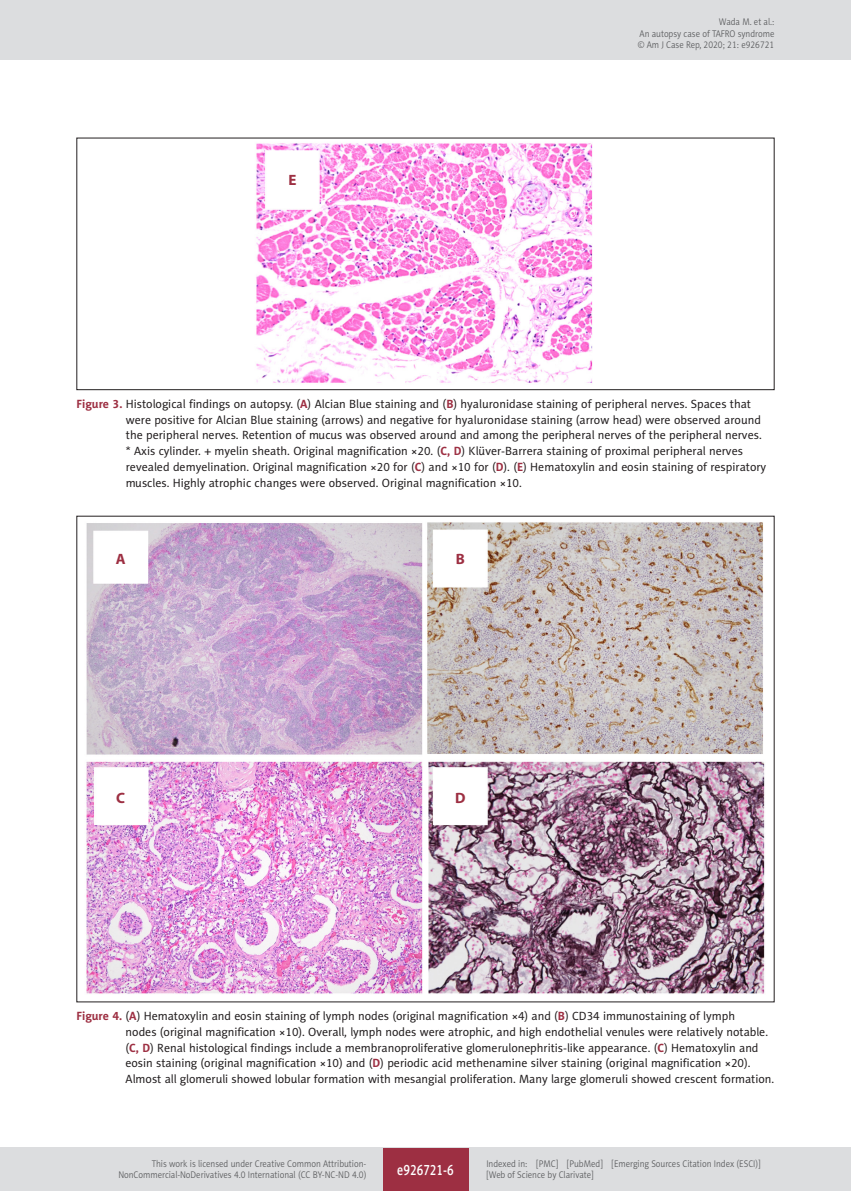
<style>
.page{position:relative;width:851px;height:1191px;background:#fff}
.page>*{position:absolute;margin:0;border:0;box-sizing:border-box;transform-origin:0 0}
.t1{font:15px "Naomi Sans EFN Medium";color:#fff;scale:.8 1}
.t2{font:700 15px "Myriad Pro";color:#9d2f42}
.AJCR_Rycina_tytul{font:12px/15.8px "Naomi Sans EFN";color:#231f20}
.t3{font:9.75px/11.2px "Naomi Sans EFN Light";color:#57585a;text-align:justify;scale:.9 1}
.s1{font-weight:700;color:#9d2f42}
</style>
<div class="page">
<img style="left:256px;top:143px;width:337px;height:240px">
<div style="left:77px;top:138px;width:697px;height:252px;border:1px solid #231f20"></div>
<div style="left:278px;top:165px;width:29px;height:28px;background:#fff"></div>
<img style="left:86px;top:522px;width:679px;height:472px">
<div style="left:106px;top:544px;width:29px;height:28px;background:#fff"></div>
<div style="left:106px;top:783px;width:29px;height:28px;background:#fff"></div>
<div style="left:445px;top:544px;width:30px;height:28px;background:#fff"></div>
<div style="left:445px;top:783px;width:30px;height:28px;background:#fff"></div>
<div style="left:0;top:0;width:850px;height:60px;background:#dcdddf"></div>
<hr style="left:850px;top:0;width:1px;height:60px;background:#dcdddf">
<div style="left:0;top:1148px;width:850px;height:43px;background:#dcdddf"></div>
<div style="left:383px;top:1147px;width:85px;height:43px;background:#9d2f42"></div>
<p class="t2" style="left:288px;top:170px;width:10px">E</p>
<p class="t3" style="left:637px;top:16px;width:153px;text-indent:81px">Wada M. et al.:<br>An autopsy case of TAFRO syndrome © Am J Case Rep, 2020; 21: e926721</p>
<p class="AJCR_Rycina_tytul" style="left:126px;top:396px;width:642px;text-indent:-49px"><span class="s1">Figure 3.</span> Histological findings on autopsy. (<span class="s1">A</span>) Alcian Blue staining and (<span class="s1">B</span>) hyaluronidase staining of peripheral nerves. Spaces that were positive for Alcian Blue staining (arrows) and negative for hyaluronidase staining (arrow head) were observed around the peripheral nerves. Retention of mucus was observed around and among the peripheral nerves of the peripheral nerves. * Axis cylinder. + myelin sheath. Original magnification ×20. (<span class="s1">C, D</span>) Klüver-Barrera staining of proximal peripheral nerves revealed demyelination. Original magnification ×20 for (<span class="s1">C</span>) and ×10 for (<span class="s1">D</span>). (<span class="s1">E</span>) Hematoxylin and eosin staining of respiratory muscles. Highly atrophic changes were observed. Original magnification ×10.</p>
<p class="t2" style="left:116px;top:549px;width:11px">A</p>
<p class="t2" style="left:116px;top:788px;width:10px">C</p>
<p class="t2" style="left:456px;top:549px;width:11px">B</p>
<p class="t2" style="left:455px;top:788px;width:12px">D</p>
<p class="AJCR_Rycina_tytul" style="left:126px;top:1008px;width:650px;text-indent:-49px"><span class="s1">Figure 4.</span> (<span class="s1">A</span>) Hematoxylin and eosin staining of lymph nodes (original magnification ×4) and (<span class="s1">B</span>) CD34 immunostaining of lymph<br>nodes (original magnification ×10). Overall, lymph nodes were atrophic, and high endothelial venules were relatively notable. (<span class="s1">C, D</span>) Renal histological findings include a membranoproliferative glomerulonephritis-like appearance. (<span class="s1">C</span>) Hematoxylin and eosin staining (original magnification ×10) and (<span class="s1">D</span>) periodic acid methenamine silver staining (original magnification ×20).<br>Almost all glomeruli showed lobular formation with mesangial proliferation. Many large glomeruli showed crescent formation.</p>
<p class="t3" style="left:118px;top:1158px;width:277px;text-align:right">This work is licensed under Creative Common Attribution-<br>NonCommercial-NoDerivatives 4.0 International (CC BY-NC-ND 4.0)</p>
<p class="t1" style="left:397px;top:1160px;width:72px">e926721-6</p>
<p class="t3" style="left:486px;top:1158px;width:306px">Indexed in: [PMC] [PubMed] [Emerging Sources Citation Index (ESCI)] [Web of Science by Clarivate]</p>
</div>
